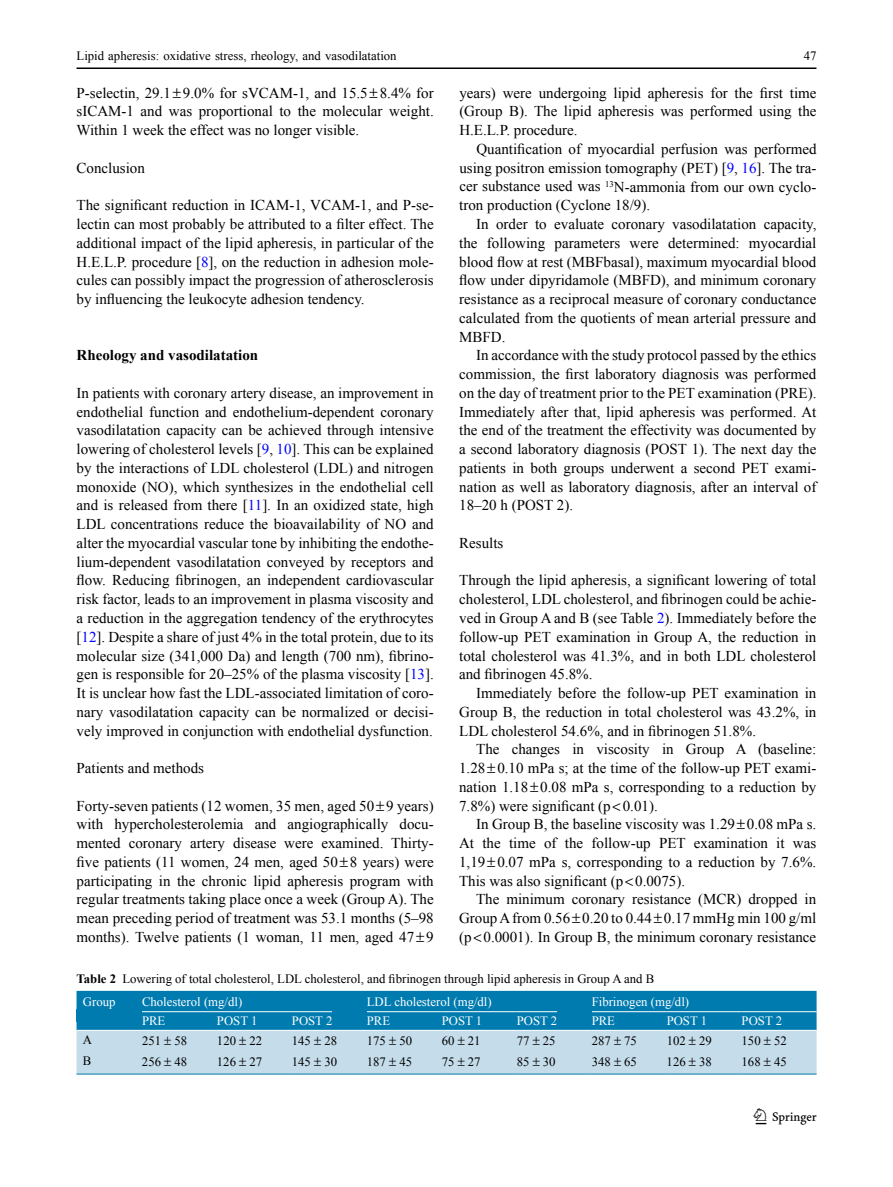
<style>
.page{position:relative;width:893px;height:1187px;background:#fff}
.page>*{position:absolute;margin:0;border:0;box-sizing:border-box;transform-origin:0 0}
.t1{font:22.5px "Springnew";color:#000}
.t2{font:15px/18.8px "Times New Roman";color:#000;text-align:justify}
.t3{font:700 15px "Times New Roman";color:#000}
.t4{font:12.75px/22.4px "Times New Roman";color:#000}
.t5{font:12.75px "Times New Roman";color:#fff}
.s1{color:#00f}
.s2{font-weight:700}
.s3{color:#fff}
</style>
<div class="page">
<hr style="left:77px;top:67px;width:739px;height:2px;background:#000">
<hr style="left:77px;top:1073px;width:65px;height:1px;background:#007baf">
<hr style="left:142px;top:1073px;width:75px;height:1px;background:#007baf">
<hr style="left:217px;top:1073px;width:75px;height:1px;background:#007baf">
<hr style="left:292px;top:1073px;width:75px;height:1px;background:#007baf">
<hr style="left:367px;top:1073px;width:75px;height:1px;background:#007baf">
<hr style="left:442px;top:1073px;width:75px;height:1px;background:#007baf">
<hr style="left:517px;top:1073px;width:75px;height:1px;background:#007baf">
<hr style="left:592px;top:1073px;width:75px;height:1px;background:#007baf">
<hr style="left:667px;top:1073px;width:75px;height:1px;background:#007baf">
<hr style="left:742px;top:1073px;width:75px;height:1px;background:#007baf">
<svg style="left:77px;top:990px;width:740px;height:83px;background:#6cb0cf"></svg>
<p class="t4" style="left:77px;top:44px;width:322px">Lipid apheresis: oxidative stress, rheology, and vasodilatation</p>
<p class="t4" style="left:804px;top:44px;width:14px">47</p>
<p class="t2" style="left:77px;top:83px;width:359px">P-selectin, 29.1 9.0% for sVCAM-1, and 15.5 8.4% for sICAM-1 and was proportional to the molecular weight.<br>Within 1 week the effect was no longer visible.</p>
<p class="t2" style="left:77px;top:158px;width:70px">Conclusion</p>
<p class="t2" style="left:77px;top:196px;width:359px">The significant reduction in ICAM-1, VCAM-1, and P-se&shy;lectin can most probably be attributed to a filter effect. The additional impact of the lipid apheresis, in particular of the H.E.L.P. procedure [<span class="s1">8</span>], on the reduction in adhesion mole&shy;cules can possibly impact the progression of atherosclerosis by influencing the leukocyte adhesion tendency.</p>
<p class="t2" style="left:459px;top:83px;width:359px">years) were undergoing lipid apheresis for the first time (Group B). The lipid apheresis was performed using the H.E.L.P. procedure.</p>
<p class="t2" style="left:459px;top:139px;width:359px;text-indent:17px">Quantification of myocardial perfusion was performed using positron emission tomography (PET) [<span class="s1">9</span>, <span class="s1">16</span>]. The tra&shy;cer substance used was <sup>13</sup>N-ammonia from our own cyclo&shy;tron production (Cyclone 18/9).</p>
<p class="t2" style="left:459px;top:214px;width:359px;text-indent:17px">In order to evaluate coronary vasodilatation capacity, the following parameters were determined: myocardial blood flow at rest (MBFbasal), maximum myocardial blood flow under dipyridamole (MBFD), and minimum coronary resistance as a reciprocal measure of coronary conductance calculated from the quotients of mean arterial pressure and MBFD.</p>
<p class="t2" style="left:459px;top:346px;width:359px;text-indent:17px">In accordance with the study protocol passed by the ethics commission, the first laboratory diagnosis was performed on the day of treatment prior to the PET examination (PRE).<br>Immediately after that, lipid apheresis was performed. At the end of the treatment the effectivity was documented by a second laboratory diagnosis (POST 1). The next day the patients in both groups underwent a second PET exami&shy;nation as well as laboratory diagnosis, after an interval of 18–20 h (POST 2).</p>
<p class="t2" style="left:459px;top:533px;width:46px">Results</p>
<p class="t2" style="left:459px;top:571px;width:359px">Through the lipid apheresis, a significant lowering of total cholesterol, LDL cholesterol, and fibrinogen could be achie&shy;ved in Group A and B (see Table <span class="s1">2</span>). Immediately before the follow-up PET examination in Group A, the reduction in total cholesterol was 41.3%, and in both LDL cholesterol and fibrinogen 45.8%.</p>
<p class="t2" style="left:459px;top:683px;width:359px;text-indent:17px">Immediately before the follow-up PET examination in Group B, the reduction in total cholesterol was 43.2%, in LDL cholesterol 54.6%, and in fibrinogen 51.8%.</p>
<p class="t2" style="left:459px;top:739px;width:359px;text-indent:17px">The changes in viscosity in Group A (baseline:<br>1.28 0.10 mPa s; at the time of the follow-up PET exami&shy;nation 1.18 0.08 mPa s, corresponding to a reduction by 7.8%) were significant (p 0.01).</p>
<p class="t2" style="left:459px;top:814px;width:359px;text-indent:17px">In Group B, the baseline viscosity was 1.29 0.08 mPa s.<br>At the time of the follow-up PET examination it was 1,19 0.07 mPa s, corresponding to a reduction by 7.6%.<br>This was also significant (p 0.0075).</p>
<p class="t2" style="left:459px;top:889px;width:359px;text-indent:17px">The minimum coronary resistance (MCR) dropped in GroupAfrom 0.56 0.20 to 0.44 0.17 mmHg min 100 g/ml (p 0.0001). In Group B, the minimum coronary resistance</p>
<p class="t4" style="left:83px;top:967px;width:573px;text-indent:-6px"><span class="s2">Table 2</span> Lowering of total cholesterol, LDL cholesterol, and fibrinogen through lipid apheresis in Group A and B<br><span class="s3">Group</span></p>
<p class="t3" style="left:77px;top:345px;width:183px">Rheology and vasodilatation</p>
<p class="t2" style="left:77px;top:383px;width:359px">In patients with coronary artery disease, an improvement in endothelial function and endothelium-dependent coronary vasodilatation capacity can be achieved through intensive lowering of cholesterol levels [<span class="s1">9</span>, <span class="s1">10</span>]. This can be explained by the interactions of LDL cholesterol (LDL) and nitrogen monoxide (NO), which synthesizes in the endothelial cell and is released from there [<span class="s1">11</span>]. In an oxidized state, high LDL concentrations reduce the bioavailability of NO and alter the myocardial vascular tone by inhibiting the endothe&shy;lium-dependent vasodilatation conveyed by receptors and flow. Reducing fibrinogen, an independent cardiovascular risk factor, leads to an improvement in plasma viscosity and a reduction in the aggregation tendency of the erythrocytes [<span class="s1">12</span>]. Despite a share of just 4% in the total protein, due to its molecular size (341,000 Da) and length (700 nm), fibrino&shy;gen is responsible for 20–25% of the plasma viscosity [<span class="s1">13</span>].<br>It is unclear how fast the LDL-associated limitation of coro&shy;nary vasodilatation capacity can be normalized or decisi&shy;vely improved in conjunction with endothelial dysfunction.</p>
<p class="t2" style="left:77px;top:758px;width:129px">Patients and methods</p>
<p class="t2" style="left:77px;top:796px;width:359px">Forty-seven patients (12 women, 35 men, aged 50 9 years) with hypercholesterolemia and angiographically docu&shy;mented coronary artery disease were examined. Thirty&shy;five patients (11 women, 24 men, aged 50 8 years) were participating in the chronic lipid apheresis program with regular treatments taking place once a week (Group A). The mean preceding period of treatment was 53.1 months (5–98 months). Twelve patients (1 woman, 11 men, aged 47 9</p>
<p class="t5" style="left:142px;top:992px;width:102px">Cholesterol (mg/dl)</p>
<p class="t5" style="left:367px;top:992px;width:126px">LDL cholesterol (mg/dl)</p>
<p class="t5" style="left:592px;top:992px;width:99px">Fibrinogen (mg/dl)</p>
<p class="t5" style="left:142px;top:1012px;width:25px">PRE</p>
<p class="t5" style="left:217px;top:1012px;width:42px">POST 1</p>
<p class="t5" style="left:292px;top:1012px;width:42px">POST 2</p>
<p class="t5" style="left:367px;top:1012px;width:25px">PRE</p>
<p class="t5" style="left:442px;top:1012px;width:42px">POST 1</p>
<p class="t5" style="left:517px;top:1012px;width:42px">POST 2</p>
<p class="t5" style="left:592px;top:1012px;width:25px">PRE</p>
<p class="t5" style="left:667px;top:1012px;width:42px">POST 1</p>
<p class="t5" style="left:742px;top:1012px;width:42px">POST 2</p>
<p class="t4" style="left:83px;top:1028px;width:11px">A</p>
<p class="t4" style="left:142px;top:1029px;width:47px">251 58</p>
<p class="t4" style="left:217px;top:1029px;width:47px">120 22</p>
<p class="t4" style="left:292px;top:1029px;width:47px">145 28</p>
<p class="t4" style="left:367px;top:1029px;width:47px">175 50</p>
<p class="t4" style="left:442px;top:1029px;width:40px">60 21</p>
<p class="t4" style="left:517px;top:1029px;width:40px">77 25</p>
<p class="t4" style="left:592px;top:1029px;width:47px">287 75</p>
<p class="t4" style="left:667px;top:1029px;width:47px">102 29</p>
<p class="t4" style="left:742px;top:1029px;width:47px">150 52</p>
<p class="t4" style="left:83px;top:1048px;width:10px">B</p>
<p class="t4" style="left:142px;top:1049px;width:47px">256 48</p>
<p class="t4" style="left:217px;top:1049px;width:47px">126 27</p>
<p class="t4" style="left:292px;top:1049px;width:47px">145 30</p>
<p class="t4" style="left:367px;top:1049px;width:47px">187 45</p>
<p class="t4" style="left:442px;top:1049px;width:40px">75 27</p>
<p class="t4" style="left:517px;top:1049px;width:40px">85 30</p>
<p class="t4" style="left:592px;top:1049px;width:47px">348 65</p>
<p class="t4" style="left:667px;top:1049px;width:47px">126 38</p>
<p class="t4" style="left:742px;top:1049px;width:47px">168 45</p>
<h1 class="t1" style="left:756px;top:1108px;width:63px">1 3</h1>
</div>
